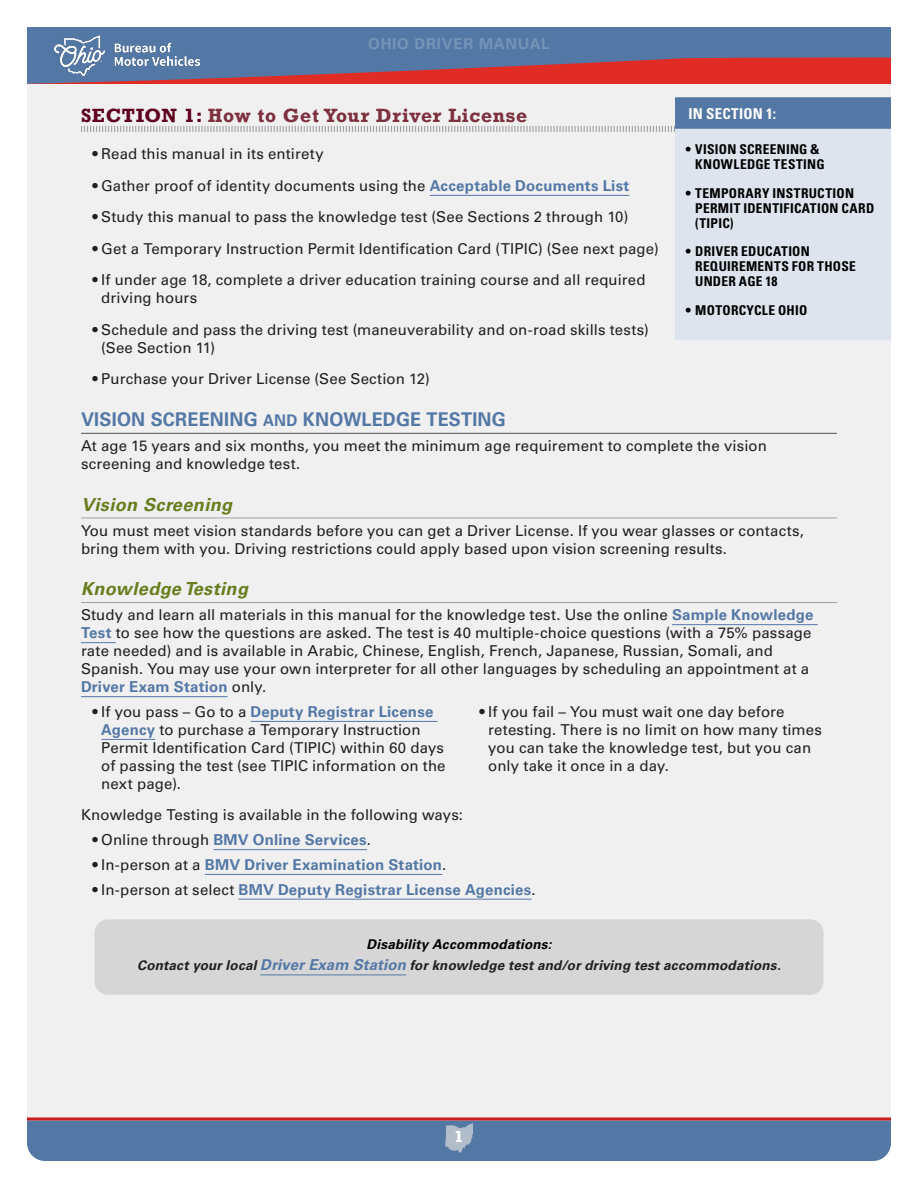
<style>
.page{position:relative;width:918px;height:1188px;background:#fff}
.page>*{position:absolute;margin:0;border:0;box-sizing:border-box;transform-origin:0 0}
.t1{font:700 18.9px "Univers LT Std";letter-spacing:.015em;color:#5478a6;scale:.95 1}
.t2{font:700 18px "Rockwell";letter-spacing:.04em;color:#7d303e}
.t3{font:italic 700 18px "Univers LT Std";letter-spacing:.025em;color:#687e1e}
.t4{font:15px/18px "Univers LT Std";letter-spacing:.005em;color:#231f20}
.t5{font:700 15px "Univers LT Std";letter-spacing:.015em;color:#5478a6}
.t6{font:700 15px "Univers LT Std";letter-spacing:.05em;color:#7693b8}
.t7{font:700 condensed 15px "Univers LT Std";letter-spacing:.01em;color:#fff}
.t8{font:700 15px "Rockwell";color:#fff}
.t9{font:700 condensed 13.5px/15px "Univers LT Std";letter-spacing:.02em;color:#000}
.t10{font:italic 700 13.5px/21px "Univers LT Std";letter-spacing:.015em;color:#231f20;text-align:center}
.s1{color:#5f001d}
.s2{font-weight:700;color:#5478a6}
.s3{font-family:"Univers LT Std Bold SC850";font-weight:400;font-size:16.05px}
.s4{font-weight:400;color:#231f20}
.s5{color:#000}
.s6{font-size:15px;color:#5478a6}
</style>
<div class="page">
<div style="left:27px;top:27px;width:864px;height:1093px;background:#f0f0f0"></div>
<div style="left:27px;top:1120px;width:864px;height:41px;background:#5478a6"></div>
<hr style="left:27px;top:1118px;width:864px;height:2px;background:#ca1a1b">
<img style="left:445px;top:1123px;width:28px;height:30px">
<svg style="left:27px;top:27px;width:864px;height:57px;background:#7e617f"></svg>
<img style="left:54px;top:35px;width:145px;height:41px">
<hr style="left:430px;top:195px;width:199px;height:1px;background:#5478a6">
<hr style="left:81px;top:433px;width:756px;height:1px;background:#515052">
<hr style="left:81px;top:518px;width:756px;height:1px;background:#a0a0a0">
<hr style="left:81px;top:602px;width:756px;height:1px;background:#a0a0a0">
<hr style="left:672px;top:624px;width:146px;height:1px;background:#5478a6">
<hr style="left:81px;top:642px;width:35px;height:1px;background:#5478a6">
<hr style="left:81px;top:696px;width:147px;height:1px;background:#5478a6">
<hr style="left:251px;top:721px;width:187px;height:1px;background:#5478a6">
<hr style="left:101px;top:739px;width:54px;height:1px;background:#5478a6">
<hr style="left:213px;top:849px;width:154px;height:1px;background:#5478a6">
<hr style="left:205px;top:874px;width:237px;height:1px;background:#5478a6">
<hr style="left:239px;top:899px;width:293px;height:1px;background:#5478a6">
<div style="left:94px;top:919px;width:730px;height:76px;background:#d6d6d6;border-radius:14px"></div>
<hr style="left:260px;top:975px;width:146px;height:1px;background:#5478a6">
<div style="left:675px;top:108px;width:216px;height:231px;background:#dde4ed"></div>
<div style="left:675px;top:97px;width:216px;height:32px;background:#5478a6"></div>
<svg style="left:81px;top:126px;width:594px;height:6px"></svg>
<p class="t6" style="left:368px;top:35px;width:183px">OHIO DRIVER MANUAL</p>
<p class="t7" style="left:688px;top:104px;width:89px">IN SECTION 1:</p>
<p class="t9" style="left:695px;top:142px;width:131px;text-indent:-10px">• VISION SCREENING &amp;<br>KNOWLEDGE TESTING</p>
<p class="t9" style="left:695px;top:185px;width:181px;text-indent:-10px">• TEMPORARY INSTRUCTION<br>PERMIT IDENTIFICATION CARD (TIPIC)</p>
<p class="t9" style="left:695px;top:244px;width:162px;text-indent:-10px">• DRIVER EDUCATION<br>REQUIREMENTS FOR THOSE<br>UNDER AGE 18</p>
<p class="t9" style="left:686px;top:302px;width:123px">• MOTORCYCLE OHIO</p>
<p class="t2" style="left:81px;top:103px;width:448px"><span class="s1">SECTION 1:</span> How to Get Your Driver License</p>
<p class="t4" style="left:93px;top:145px;width:233px">• Read this manual in its entirety</p>
<p class="t4" style="left:93px;top:177px;width:538px">• Gather proof of identity documents using the <span class="s2">Acceptable Documents List</span></p>
<p class="t4" style="left:93px;top:208px;width:537px">• Study this manual to pass the knowledge test (See Sections 2 through 10)</p>
<p class="t4" style="left:93px;top:240px;width:568px">• Get a Temporary Instruction Permit Identification Card (TIPIC) (See next page)</p>
<p class="t4" style="left:101px;top:271px;width:546px;text-indent:-9px">• If under age 18, complete a driver education training course and all required driving hours</p>
<p class="t4" style="left:101px;top:321px;width:549px;text-indent:-9px">• Schedule and pass the driving test (maneuverability and on-road skills tests) (See Section 11)</p>
<p class="t4" style="left:93px;top:370px;width:339px">• Purchase your Driver License (See Section 12)</p>
<p class="t1" style="left:81px;top:408px;width:449px">VISION SCREENING <span class="s3">and</span> KNOWLEDGE TESTING</p>
<p class="t4" style="left:81px;top:437px;width:687px">At age 15 years and six months, you meet the minimum age requirement to complete the vision screening and knowledge test.</p>
<p class="t3" style="left:81px;top:494px;width:153px">Vision Screening</p>
<p class="t4" style="left:81px;top:521px;width:724px">You must meet vision standards before you can get a Driver License. If you wear glasses or contacts, bring them with you. Driving restrictions could apply based upon vision screening results.</p>
<p class="t3" style="left:81px;top:579px;width:169px">Knowledge Testing</p>
<p class="t4" style="left:81px;top:606px;width:734px">Study and learn all materials in this manual for the knowledge test. Use the online <span class="s2">Sample Knowledge Test</span> to see how the questions are asked. The test is 40 multiple-choice questions (with a 75% passage rate needed) and is available in Arabic, Chinese, English, French, Japanese, Russian, Somali, and Spanish. You may use your own interpreter for all other languages by scheduling an appointment at a <span class="s2">Driver Exam Station</span> only.</p>
<p class="t4" style="left:101px;top:703px;width:346px;text-indent:-9px">• If you pass – Go to a <span class="s2">Deputy Registrar License Agency</span> to purchase a Temporary Instruction Permit Identification Card (TIPIC) within 60 days of passing the test (see TIPIC information on the next page).</p>
<p class="t4" style="left:488px;top:703px;width:335px;text-indent:-9px">• If you fail – You must wait one day before retesting. There is no limit on how many times you can take the knowledge test, but you can only take it once in a day.</p>
<p class="t4" style="left:81px;top:806px;width:384px">Knowledge Testing is available in the following ways:</p>
<p class="t5" style="left:93px;top:831px;width:280px"><span class="s4">• Online through</span> BMV Online Services<span class="s4">.</span></p>
<p class="t5" style="left:93px;top:856px;width:355px"><span class="s4">• In-person at a</span> BMV Driver Examination Station<span class="s4">.</span></p>
<p class="t5" style="left:93px;top:881px;width:445px"><span class="s4">• In-person at select</span> BMV Deputy Registrar License Agencies<span class="s4">.</span></p>
<p class="t10" style="left:137px;top:934px;width:645px"><span class="s5">Disability Accommodations:<br></span>Contact your local <span class="s6">Driver Exam Station</span> for knowledge test and/or driving test accommodations.</p>
<p class="t8" style="left:454px;top:1127px;width:11px">1</p>
</div>
